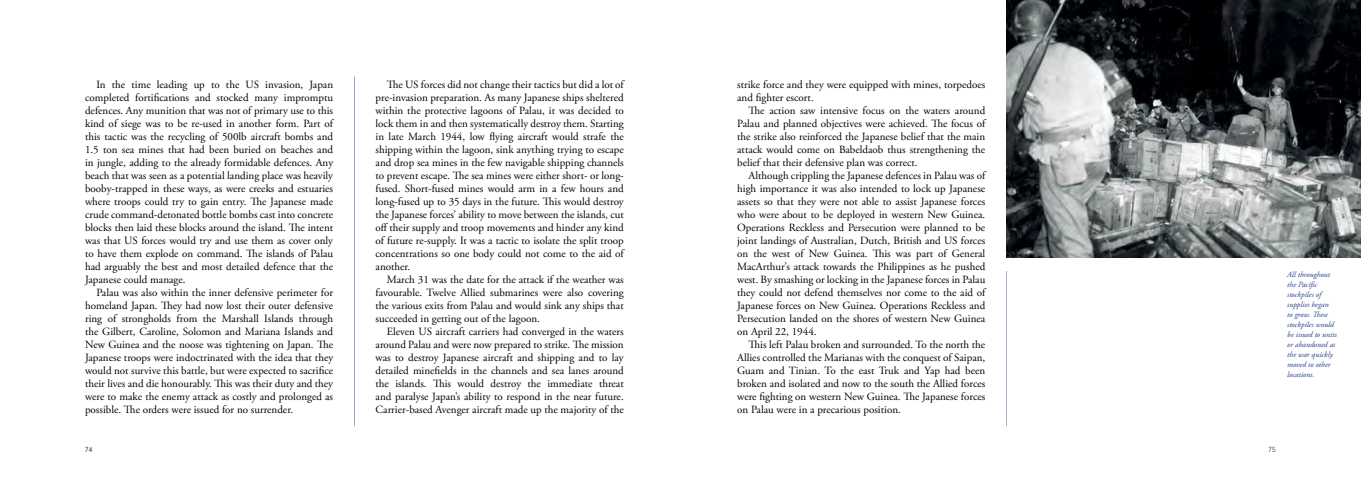
<style>
.page{position:relative;width:1361px;height:482px;background:#fff}
.page>*{position:absolute;margin:0;border:0;box-sizing:border-box;transform-origin:0 0}
.t1{font:11px/13px "Adobe Garamond Pro";letter-spacing:-.005em;color:#000;text-align:justify}
.t2{font:italic 8px/10px "Adobe Garamond Pro";color:#25408f}
.t3{font:300 7px "DIN Neuzeit Grotesk Std";color:#404040}
.t4{font:300 7px "DIN Neuzeit Grotesk Std";color:#636466}
</style>
<div class="page">
<hr style="left:1006px;top:77px;width:1px;height:349px;background:#25408f">
<hr style="left:354px;top:77px;width:1px;height:349px;background:#25408f">
<div style="left:996px;top:0;width:15px;height:270px;background:#fff"></div>
<img style="left:1006px;top:0;width:355px;height:257px">
<p class="t1" style="left:85px;top:78px;width:251px;text-indent:11px">In the time leading up to the US invasion, Japan completed fortifications and stocked many impromptu defences. Any munition that was not of primary use to this kind of siege was to be re-used in another form. Part of this tactic was the recycling of 500lb aircraft bombs and 1.5 ton sea mines that had been buried on beaches and in jungle, adding to the already formidable defences. Any beach that was seen as a potential landing place was heavily booby-trapped in these ways, as were creeks and estuaries where troops could try to gain entry. The Japanese made crude command-detonated bottle bombs cast into concrete blocks then laid these blocks around the island. The intent was that US forces would try and use them as cover only to have them explode on command. The islands of Palau had arguably the best and most detailed defence that the Japanese could manage.</p>
<p class="t1" style="left:85px;top:286px;width:250px;text-indent:11px">Palau was also within the inner defensive perimeter for homeland Japan. They had now lost their outer defensive ring of strongholds from the Marshall Islands through the Gilbert, Caroline, Solomon and Mariana Islands and New Guinea and the noose was tightening on Japan. The Japanese troops were indoctrinated with the idea that they would not survive this battle, but were expected to sacrifice their lives and die honourably. This was their duty and they were to make the enemy attack as costly and prolonged as possible. The orders were issued for no surrender.</p>
<p class="t1" style="left:375px;top:78px;width:251px;text-indent:11px">The US forces did not change their tactics but did a lot of pre-invasion preparation. As many Japanese ships sheltered within the protective lagoons of Palau, it was decided to lock them in and then systematically destroy them. Starting in late March 1944, low flying aircraft would strafe the shipping within the lagoon, sink anything trying to escape and drop sea mines in the few navigable shipping channels to prevent escape. The sea mines were either short- or long&shy;fused. Short-fused mines would arm in a few hours and long-fused up to 35 days in the future. This would destroy the Japanese forces’ ability to move between the islands, cut off their supply and troop movements and hinder any kind of future re-supply. It was a tactic to isolate the split troop concentrations so one body could not come to the aid of another.</p>
<p class="t1" style="left:375px;top:273px;width:250px;text-indent:11px">March 31 was the date for the attack if the weather was favourable. Twelve Allied submarines were also covering the various exits from Palau and would sink any ships that succeeded in getting out of the lagoon.</p>
<p class="t1" style="left:375px;top:325px;width:250px;text-indent:11px">Eleven US aircraft carriers had converged in the waters around Palau and were now prepared to strike. The mission was to destroy Japanese aircraft and shipping and to lay detailed minefields in the channels and sea lanes around the islands. This would destroy the immediate threat and paralyse Japan’s ability to respond in the near future.<br>Carrier-based Avenger aircraft made up the majority of the</p>
<p class="t1" style="left:737px;top:79px;width:250px">strike force and they were equipped with mines, torpedoes and fighter escort.</p>
<p class="t1" style="left:737px;top:105px;width:251px;text-indent:11px">The action saw intensive focus on the waters around Palau and planned objectives were achieved. The focus of the strike also reinforced the Japanese belief that the main attack would come on Babeldaob thus strengthening the belief that their defensive plan was correct.</p>
<p class="t1" style="left:737px;top:170px;width:251px;text-indent:11px">Although crippling the Japanese defences in Palau was of high importance it was also intended to lock up Japanese assets so that they were not able to assist Japanese forces who were about to be deployed in western New Guinea.<br>Operations Reckless and Persecution were planned to be joint landings of Australian, Dutch, British and US forces on the west of New Guinea. This was part of General MacArthur’s attack towards the Philippines as he pushed west. By smashing or locking in the Japanese forces in Palau they could not defend themselves nor come to the aid of Japanese forces on New Guinea. Operations Reckless and Persecution landed on the shores of western New Guinea on April 22, 1944.</p>
<p class="t1" style="left:737px;top:339px;width:250px;text-indent:11px">This left Palau broken and surrounded. To the north the Allies controlled the Marianas with the conquest of Saipan, Guam and Tinian. To the east Truk and Yap had been broken and isolated and now to the south the Allied forces were fighting on western New Guinea. The Japanese forces on Palau were in a precarious position.</p>
<p class="t2" style="left:1287px;top:270px;width:51px">All throughout the Pacific stockpiles of supplies began<br>to grow. These stockpiles would be issued to units or abandoned as the war quickly moved to other locations.</p>
<p class="t3" style="left:85px;top:445px;width:9px">74</p>
<p class="t4" style="left:1268px;top:445px;width:9px">75</p>
</div>
